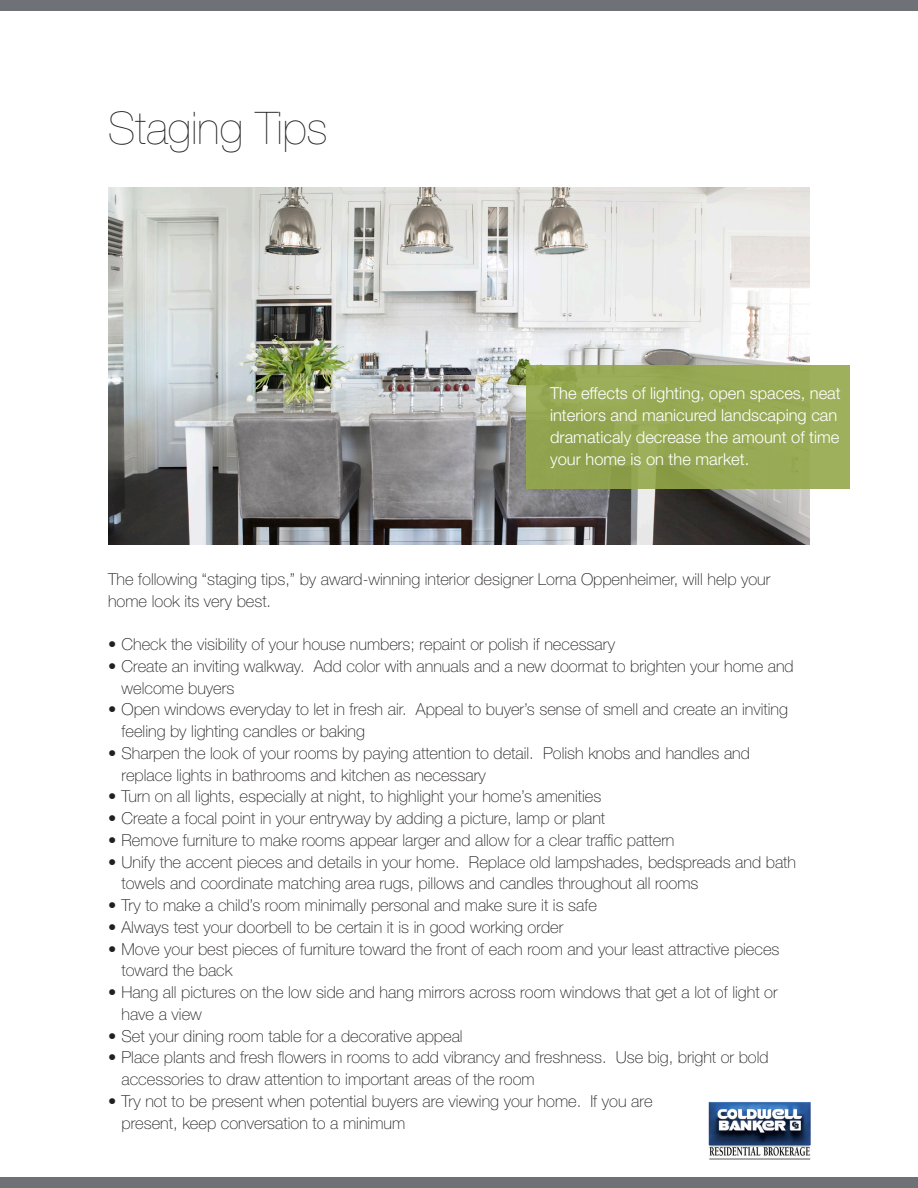
<style>
.page{position:relative;width:918px;height:1188px;background:#fff}
.page>*{position:absolute;margin:0;border:0;box-sizing:border-box;transform-origin:0 0}
.t1{font:200 45px "Helvetica Neue";color:#231f20}
.t2{font:100 16.5px/21.8px "Helvetica Neue";color:#231f20}
.t3{font:300 16.5px/21.8px "Helvetica Neue";color:#fff}
</style>
<div class="page">
<div style="left:0;top:0;width:918px;height:11px;background:#6e7277"></div>
<div style="left:0;top:1177px;width:918px;height:11px;background:#6e7277"></div>
<img style="left:708px;top:1101px;width:103px;height:59px">
<img style="left:108px;top:187px;width:702px;height:357px">
<div style="left:526px;top:366px;width:324px;height:123px;background:#98aa54"></div>
<p class="t1" style="left:108px;top:103px;width:221px">Staging Tips</p>
<p class="t3" style="left:550px;top:382px;width:292px">The effects of lighting, open spaces, neat interiors and manicured landscaping can dramaticaly decrease the amount of time your home is on the market.</p>
<p class="t2" style="left:108px;top:568px;width:664px">The following “staging tips,” by award-winning interior designer Lorna Oppenheimer, will help your home look its very best.</p>
<p class="t2" style="left:108px;top:634px;width:509px">• Check the visibility of your house numbers; repaint or polish if necessary</p>
<p class="t2" style="left:122px;top:655px;width:674px;text-indent:-14px">• Create an inviting walkway. Add color with annuals and a new doormat to brighten your home and welcome buyers</p>
<p class="t2" style="left:122px;top:699px;width:668px;text-indent:-14px">• Open windows everyday to let in fresh air. Appeal to buyer’s sense of smell and create an inviting feeling by lighting candles or baking</p>
<p class="t2" style="left:122px;top:742px;width:630px;text-indent:-14px">• Sharpen the look of your rooms by paying attention to detail. Polish knobs and handles and replace lights in bathrooms and kitchen as necessary</p>
<p class="t2" style="left:108px;top:786px;width:495px">• Turn on all lights, especially at night, to highlight your home’s amenities</p>
<p class="t2" style="left:108px;top:808px;width:499px">• Create a focal point in your entryway by adding a picture, lamp or plant</p>
<p class="t2" style="left:108px;top:829px;width:568px">• Remove furniture to make rooms appear larger and allow for a clear traffic pattern</p>
<p class="t2" style="left:122px;top:851px;width:676px;text-indent:-14px">• Unify the accent pieces and details in your home. Replace old lampshades, bedspreads and bath towels and coordinate matching area rugs, pillows and candles throughout all rooms</p>
<p class="t2" style="left:108px;top:895px;width:490px">• Try to make a child’s room minimally personal and make sure it is safe</p>
<p class="t2" style="left:108px;top:916px;width:457px">• Always test your doorbell to be certain it is in good working order</p>
<p class="t2" style="left:122px;top:938px;width:660px;text-indent:-14px">• Move your best pieces of furniture toward the front of each room and your least attractive pieces toward the back</p>
<p class="t2" style="left:122px;top:982px;width:658px;text-indent:-14px">• Hang all pictures on the low side and hang mirrors across room windows that get a lot of light or have a view</p>
<p class="t2" style="left:108px;top:1025px;width:356px">• Set your dining room table for a decorative appeal</p>
<p class="t2" style="left:122px;top:1047px;width:649px;text-indent:-14px">• Place plants and fresh flowers in rooms to add vibrancy and freshness. Use big, bright or bold accessories to draw attention to important areas of the room</p>
<p class="t2" style="left:122px;top:1090px;width:533px;text-indent:-14px">• Try not to be present when potential buyers are viewing your home. If you are present, keep conversation to a minimum</p>
</div>
